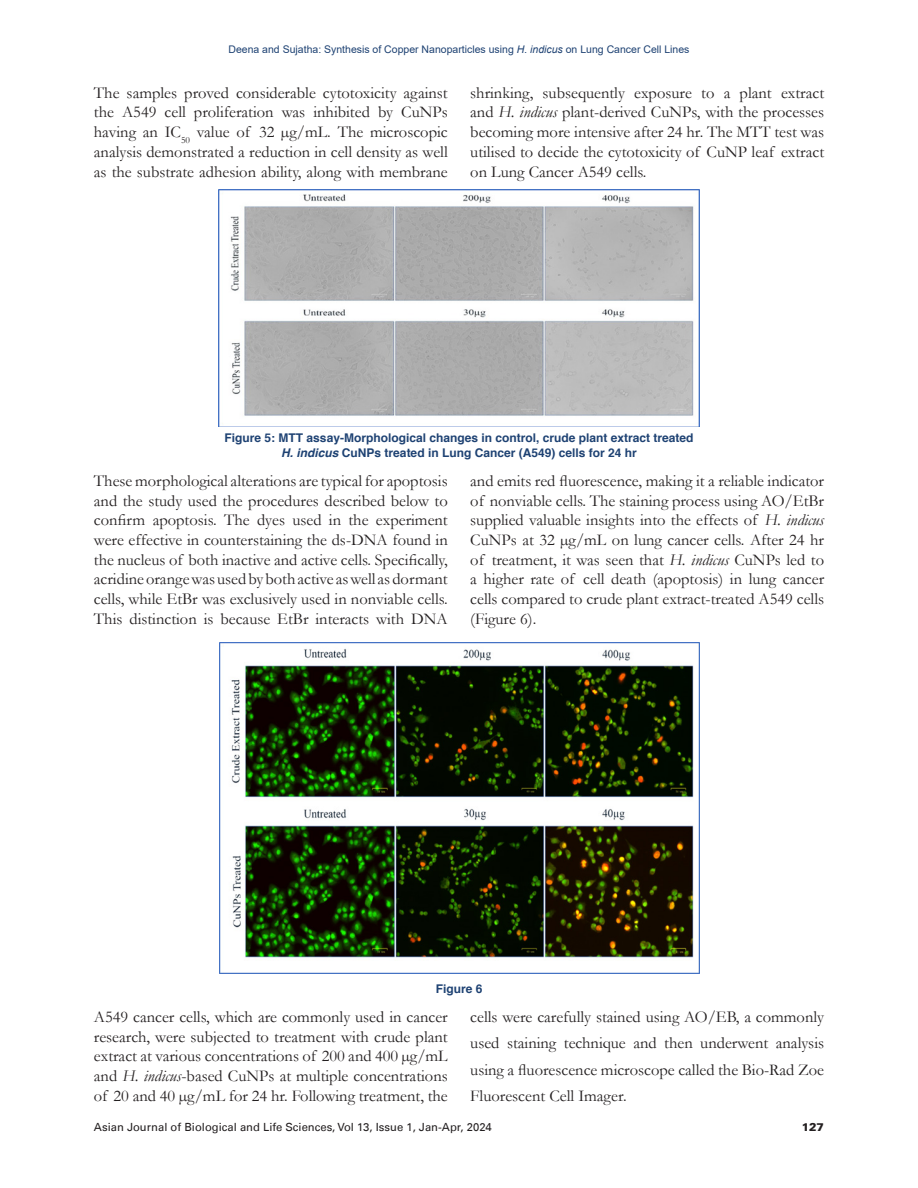
<style>
.page{position:relative;width:918px;height:1188px;background:#fff}
.page>*{position:absolute;margin:0;border:0;box-sizing:border-box;transform-origin:0 0}
.Body_Text{font:16.5px/19.6px "Garamond";color:#231f20;text-align:justify}
.Fig_caption{font:700 12px/15.1px "Helvetica";color:#1e4273;text-align:center}
.t1{font:11.25px "Univers LT";color:#231f20}
.t2{font:900 11.25px "Univers LT";color:#231f20}
.t3{font:10.5px "Arial";color:#1e4273}
.s1{font-style:italic}
</style>
<div class="page">
<img style="left:219px;top:189px;width:481px;height:238px">
<img style="left:219px;top:643px;width:480px;height:331px">
<p class="t3" style="left:228px;top:42px;width:463px">Deena and Sujatha: Synthesis of Copper Nanoparticles using <span class="s1">H. indicus</span> on Lung Cancer Cell Lines</p>
<p class="Body_Text" style="left:94px;top:82px;width:355px">The samples proved considerable cytotoxicity against the A549 cell proliferation was inhibited by CuNPs having an IC<sub>50</sub> value of 32 µg/mL. The microscopic analysis demonstrated a reduction in cell density as well as the substrate adhesion ability, along with membrane</p>
<p class="Body_Text" style="left:470px;top:82px;width:355px">shrinking, subsequently exposure to a plant extract and <span class="s1">H. indicus</span> plant-derived CuNPs, with the processes becoming more intensive after 24 hr. The MTT test was utilised to decide the cytotoxicity of CuNP leaf extract on Lung Cancer A549 cells.</p>
<p class="Fig_caption" style="left:225px;top:430px;width:470px">Figure 5: MTT assay-Morphological changes in control, crude plant extract treated<br><span class="s1">H. indicus</span> CuNPs treated in Lung Cancer (A549) cells for 24 hr</p>
<p class="Body_Text" style="left:94px;top:471px;width:355px">These morphological alterations are typical for apoptosis and the study used the procedures described below to confirm apoptosis. The dyes used in the experiment were effective in counterstaining the ds-DNA found in the nucleus of both inactive and active cells. Specifically, acridine orange was used by both active as well as dormant cells, while EtBr was exclusively used in nonviable cells.<br>This distinction is because EtBr interacts with DNA</p>
<p class="Body_Text" style="left:470px;top:471px;width:355px">and emits red fluorescence, making it a reliable indicator of nonviable cells. The staining process using AO/EtBr supplied valuable insights into the effects of <span class="s1">H. indicus </span>CuNPs at 32 µg/mL on lung cancer cells. After 24 hr of treatment, it was seen that <span class="s1">H. indicus</span> CuNPs led to a higher rate of cell death (apoptosis) in lung cancer cells compared to crude plant extract-treated A549 cells (Figure 6).</p>
<p class="Fig_caption" style="left:436px;top:982px;width:48px">Figure 6</p>
<p class="Body_Text" style="left:94px;top:1006px;width:355px">A549 cancer cells, which are commonly used in cancer research, were subjected to treatment with crude plant extract at various concentrations of 200 and 400 µg/mL and <span class="s1">H. indicus</span>-based CuNPs at multiple concentrations of 20 and 40 µg/mL for 24 hr. Following treatment, the</p>
<p class="Body_Text" style="left:470px;top:1003px;width:355px;line-height:26.4px">cells were carefully stained using AO/EB, a commonly used staining technique and then underwent analysis using a fluorescence microscope called the Bio-Rad Zoe Fluorescent Cell Imager.</p>
<p class="t1" style="left:94px;top:1120px;width:399px">Asian Journal of Biological and Life Sciences, Vol 13, Issue 1, Jan-Apr, 2024</p>
<p class="t2" style="left:802px;top:1120px;width:24px">127</p>
</div>
